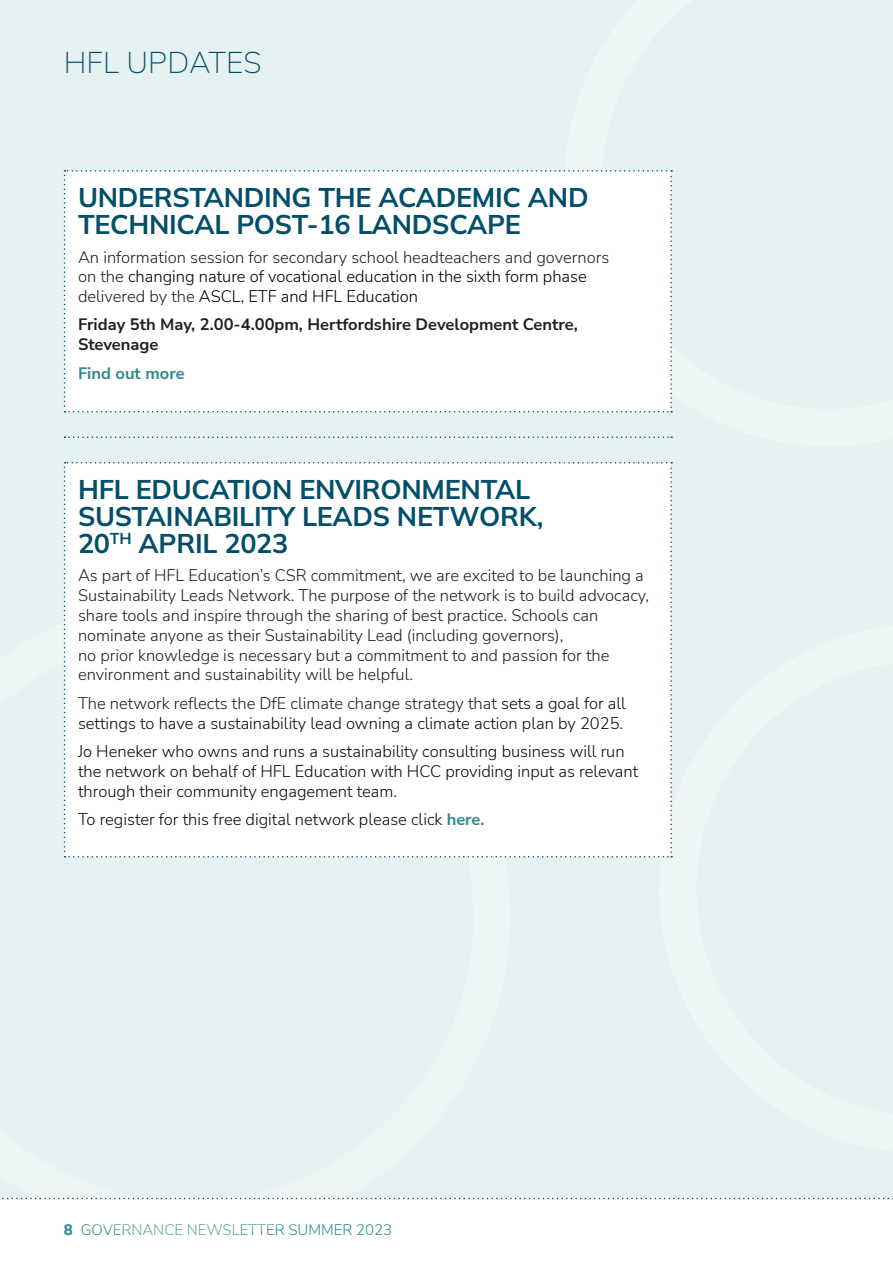
<style>
.page{position:relative;width:893px;height:1263px;background:#fff}
.page>*{position:absolute;margin:0;border:0;box-sizing:border-box;transform-origin:0 0}
.Section_Headers__Pag{font:200 30px "Mulish";color:#034e69}
.Article_Headings{font:700 27px/27px "Mulish";letter-spacing:-.01em;color:#034e69}
.BODY_COPY{font:300 16.5px/19.8px "Nunito Sans";color:#231f20}
.BODY_COPY-2{font:300 16.5px/19.8px "Nunito Sans";color:#0b0c0c}
.BODY_COPY-3{font:700 16.5px/19.8px "Nunito Sans";color:#231f20}
.BODY_COPY-4{font:700 16.5px "Nunito Sans";color:#2f8989}
.t1{font:300 15px "Nunito Sans";color:#2f8989}
.s1{color:#000}
.s2{color:#231f20}
.s3{font-weight:700;color:#2f8989}
.s4{font-weight:800}
</style>
<div class="page">
<div style="left:0;top:0;width:893px;height:1199px;background:#e6f1f1"></div>
<svg style="left:0;top:1198px;width:893px;height:1px"></svg>
<svg style="left:65px;top:436px;width:607px;height:2px"></svg>
<div style="left:64px;top:170px;width:608px;height:242px;background:#fff"></div>
<div style="left:64px;top:462px;width:608px;height:395px;background:#fff"></div>
<p class="Section_Headers__Pag" style="left:64px;top:42px;width:199px">HFL UPDATES</p>
<p class="Article_Headings" style="left:78px;top:183px;width:512px">UNDERSTANDING THE ACADEMIC AND<br>TECHNICAL POST-16 LANDSCAPE</p>
<p class="BODY_COPY" style="left:78px;top:246px;width:533px">An information session for secondary school headteachers and governors on the <span class="s1">changing nature of vocational education in the sixth form phase </span>delivered by the <span class="s1">ASCL, ETF and HFL Education</span></p>
<p class="BODY_COPY-3" style="left:78px;top:314px;width:501px">Friday 5th May, 2.00-4.00pm, Hertfordshire Development Centre,<br>Stevenage</p>
<p class="BODY_COPY-4" style="left:78px;top:361px;width:108px">Find out more</p>
<p class="Article_Headings" style="left:78px;top:475px;width:467px">HFL EDUCATION ENVIRONMENTAL<br>SUSTAINABILITY LEADS NETWORK,<br>20<sup>TH</sup> APRIL 2023</p>
<p class="BODY_COPY" style="left:78px;top:565px;width:573px">As part of HFL Education’s CSR commitment, we are excited to be launching a Sustainability Leads Network. The purpose of the network is to build advocacy, share tools and inspire through the sharing of best practice. Schools can nominate anyone as their Sustainability Lead (including governors),<br>no prior knowledge is necessary but a commitment to and passion for the environment and sustainability will be helpful.</p>
<p class="BODY_COPY-2" style="left:78px;top:692px;width:549px"><span class="s2">The network reflects the DfE climate change strategy that</span> sets a goal for all settings to have a sustainability lead owning a climate action plan by 2025<span class="s2">.</span></p>
<p class="BODY_COPY-2" style="left:78px;top:741px;width:562px">Jo Heneker who owns and runs a sustainability consulting business will run the network on behalf of HFL Education with HCC providing input as relevant through their community engagement team.</p>
<p class="BODY_COPY-2" style="left:78px;top:808px;width:408px">To register for this free digital network please click <span class="s3">here.</span></p>
<p class="t1" style="left:64px;top:1219px;width:330px"><span class="s4">8</span> GOVERNANCE NEWSLETTER SUMMER 2023</p>
</div>
